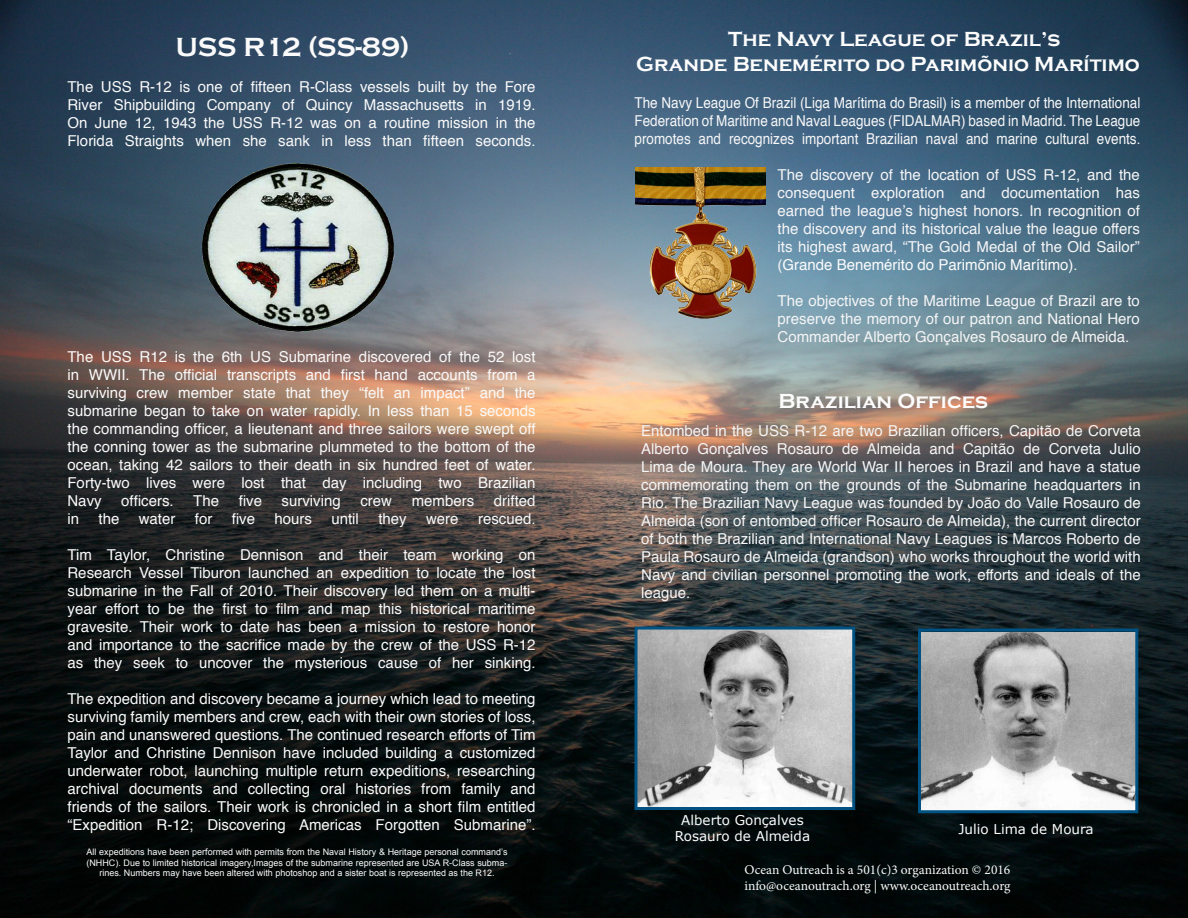
<style>
.page{position:relative;width:1188px;height:918px;background:#fff}
.page>*{position:absolute;margin:0;border:0;box-sizing:border-box;transform-origin:0 0}
.t1{font:700 27px "Copperplate Gothic";color:#fafafa}
.t2{font:700 21px "Copperplate Gothic";color:#fcfcfc}
.t3{font:15px/18px "Helvetica";color:#fafafa}
.t4{font:15px/18px "Helvetica";color:#f5f5f6;text-align:justify}
.t5{font:15px/18px "Helvetica";color:#f7f7f8;text-align:justify;scale:.9 1}
.t6{font:13.5px "Minion Pro";color:#fafafa}
.t7{font:13.5px "Verdana";color:#fcfcfc}
.t8{font:9px/10.8px "Arial";color:#fafafa;text-align:center}
.s1{color:#fcfcfc}
</style>
<div class="page">
<img style="left:0;top:0;width:1188px;height:918px">
<img style="left:638px;top:631px;width:213px;height:175px">
<div style="left:634px;top:627px;width:221px;height:183px;border:3px solid #005282"></div>
<img style="left:922px;top:633px;width:212px;height:176px">
<div style="left:918px;top:629px;width:220px;height:184px;border:3px solid #005282"></div>
<img style="left:636px;top:167px;width:130px;height:159px">
<img style="left:201px;top:162px;width:194px;height:170px">
<p class="t1" style="left:176px;top:32px;width:235px">USS R12 (SS-89)</p>
<p class="t3" style="left:68px;top:78px;width:470px">The USS R-12 is one of fifteen R-Class vessels built by the Fore<br>River Shipbuilding Company of Quincy Massachusetts in 1919.</p>
<p class="t3" style="left:68px;top:114px;width:470px">On June 12, 1943 the USS R-12 was on a routine mission in the<br>Florida Straights when she sank in less than fifteen seconds.</p>
<p class="t3" style="left:68px;top:348px;width:470px;text-align:justify">The USS R12 is the 6th US Submarine discovered of the 52 lost in WWII. The official transcripts and first hand accounts from a surviving crew member state that they “felt an impact” and the submarine began to take on water rapidly. In less than 15 seconds the commanding officer, a lieutenant and three sailors were swept off the conning tower as the submarine plummeted to the bottom of the ocean, taking 42 sailors to their death in six hundred feet of water.</p>
<p class="t3" style="left:68px;top:474px;width:470px">Forty-two lives were lost that day including two Brazilian<br>Navy</p>
<p class="t3" style="left:121px;top:492px;width:54px">officers.</p>
<p class="t3" style="left:193px;top:492px;width:27px">The</p>
<p class="t3" style="left:239px;top:492px;width:25px">five</p>
<p class="t3" style="left:282px;top:492px;width:61px">surviving</p>
<p class="t3" style="left:360px;top:492px;width:33px">crew</p>
<p class="t3" style="left:412px;top:492px;width:64px">members</p>
<p class="t3" style="left:494px;top:492px;width:43px">drifted</p>
<p class="t3" style="left:68px;top:510px;width:13px">in</p>
<p class="t3" style="left:99px;top:510px;width:22px">the</p>
<p class="t3" style="left:139px;top:510px;width:38px">water</p>
<p class="t3" style="left:195px;top:510px;width:19px">for</p>
<p class="t3" style="left:232px;top:510px;width:25px">five</p>
<p class="t3" style="left:275px;top:510px;width:39px">hours</p>
<p class="t3" style="left:331px;top:510px;width:29px">until</p>
<p class="t3" style="left:378px;top:510px;width:30px">they</p>
<p class="t3" style="left:426px;top:510px;width:34px">were</p>
<p class="t3" style="left:478px;top:510px;width:59px">rescued.</p>
<p class="t3" style="left:68px;top:546px;width:470px;text-align:justify">Tim Taylor, Christine Dennison and their team working on Research Vessel Tiburon launched an expedition to locate the lost submarine in the Fall of 2010. Their discovery led them on a multi&shy;year effort to be the first to film and map this historical maritime gravesite. Their work to date has been a mission to restore honor and importance to the sacrifice made by the crew of the USS R-12 as they seek to uncover the mysterious cause of her sinking.</p>
<p class="t3" style="left:68px;top:690px;width:470px;text-align:justify">The expedition and discovery became a journey which lead to meeting surviving family members and crew, each with their own stories of loss, pain and unanswered questions. The continued research efforts of Tim Taylor and Christine Dennison have included building a customized underwater robot, launching multiple return expeditions, researching archival documents and collecting oral histories from family and friends of the sailors. Their work is chronicled in a short film entitled “Expedition R-12; Discovering Americas Forgotten Submarine”.</p>
<p class="t8" style="left:86px;top:846px;width:423px">All expeditions have been performed with permits from the Naval History &amp; Heritage personal command’s (NHHC). Due to limited historical imagery,Images of the submarine represented are USA R-Class subma&shy;rines. Numbers may have been altered with photoshop and a sister boat is represented as the R12.</p>
<p class="t2" style="left:728px;top:27px;width:334px">The Navy League of Brazil’s</p>
<p class="t2" style="left:636px;top:52px;width:505px">Grande Benemérito do Parimõnio Marítimo</p>
<p class="t5" style="left:634px;top:94px;width:564px">The Navy League Of Brazil (Liga Marítima do Brasil) is a member of the International Federation of Maritime and Naval Leagues (FIDALMAR) based in Madrid. The League promotes and recognizes important Brazilian naval and marine cultural events.</p>
<p class="t4" style="left:778px;top:166px;width:364px">The discovery of the location of USS R-12, and the consequent exploration and documentation has earned the league’s highest honors. In recognition of the discovery and its historical value the league offers its highest award, “The Gold Medal of the Old Sailor” (<span class="s1">Grande Benemérito do Parimõnio Marítimo)</span>.</p>
<p class="t4" style="left:778px;top:292px;width:364px">The objectives of the Maritime League of Brazil are to preserve the memory of our patron and National Hero Commander Alberto Gonçalves Rosauro de Almeida.</p>
<p class="t2" style="left:779px;top:389px;width:211px">Brazilian Offices</p>
<p class="t4" style="left:641px;top:422px;width:501px">Entombed in the USS R-12 are two Brazilian officers, Capitão de Corveta Alberto Gonçalves Rosauro de Almeida and Capitão de Corveta Julio Lima de Moura. They are World War II heroes in Brazil and have a statue commemorating them on the grounds of the Submarine headquarters in Rio. The Brazilian Navy League was founded by João do Valle Rosauro de Almeida (son of entombed officer Rosauro de Almeida), the current director of both the Brazilian and International Navy Leagues is Marcos Roberto de Paula Rosauro de Almeida (grandson) who works throughout the world with Navy and civilian personnel promoting the work, efforts and ideals of the league.</p>
<p class="t7" style="left:681px;top:811px;width:124px">Alberto Gonçalves</p>
<p class="t7" style="left:675px;top:827px;width:137px">Rosauro de Almeida</p>
<p class="t7" style="left:958px;top:820px;width:137px">Julio Lima de Moura</p>
<p class="t6" style="left:745px;top:860px;width:267px">Ocean Outreach is a 501(c)3 organization © 2016</p>
<p class="t6" style="left:744px;top:877px;width:268px">info@oceanoutrach.org | www.oceanoutreach.org</p>
</div>
